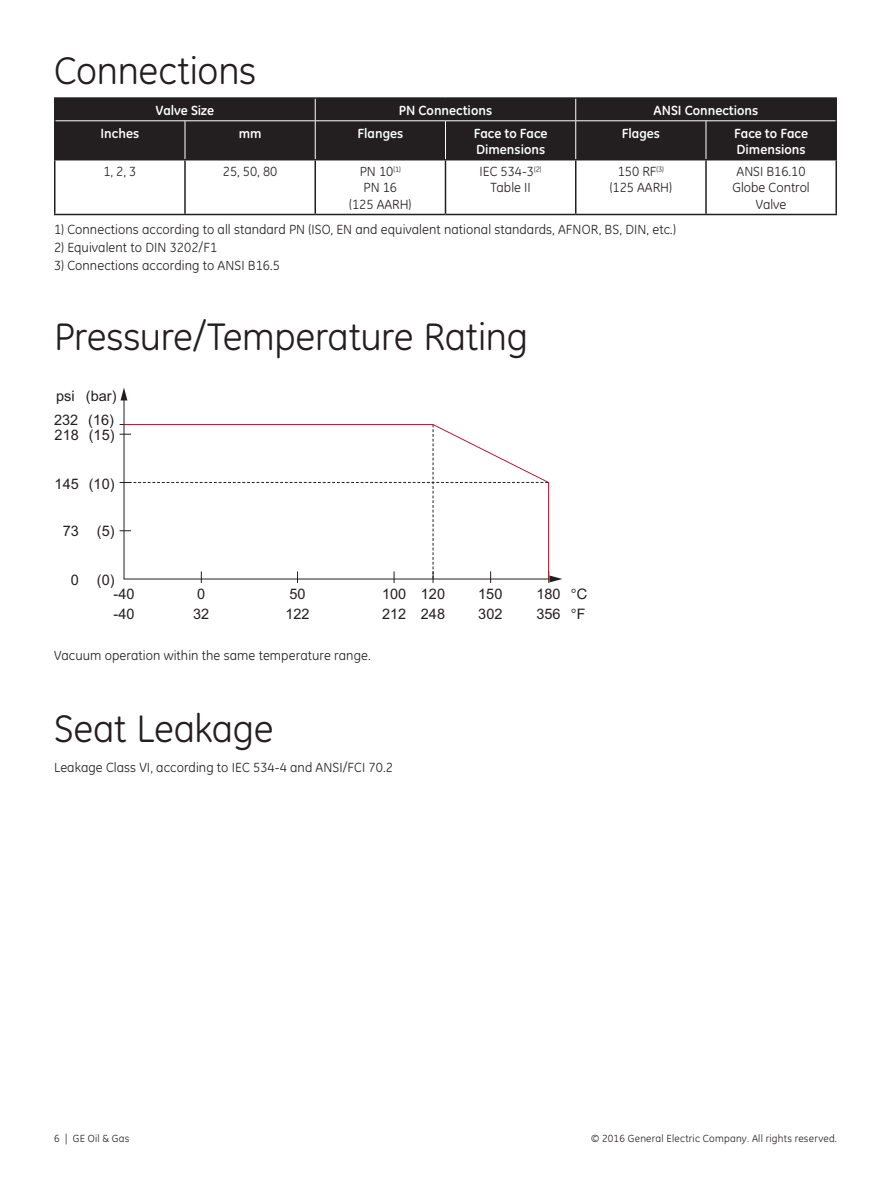
<style>
.page{position:relative;width:891px;height:1188px;background:#fff}
.page>*{position:absolute;margin:0;border:0;box-sizing:border-box;transform-origin:0 0}
.Table_subheads{font:39px "GE Inspira";letter-spacing:-.01em;color:#231f20}
.t1{font:14.55px/14.4px "Arial";color:#231f20}
.t2{font:14.55px "Helvetica Neue";color:#231f20}
.TABLE_-_Body{font:13.5px/16.2px "GE Inspira";letter-spacing:.005em;color:#231f20;text-align:center}
.TABLE_-_Header{font:700 13.5px/16.2px "GE Inspira";color:#fff}
.t3{font:10.5px "GE Inspira";letter-spacing:.02em;color:#231f20}
.s1{font-family:"Helvetica Neue"}
</style>
<div class="page">
<div style="left:56px;top:98px;width:780px;height:62px;background:#231f20"></div>
<hr style="left:54px;top:97px;width:131px;height:2px;background:#231f20">
<hr style="left:54px;top:99px;width:2px;height:22px;background:#231f20">
<hr style="left:185px;top:97px;width:130px;height:2px;background:#231f20">
<hr style="left:315px;top:97px;width:130px;height:2px;background:#231f20">
<hr style="left:446px;top:97px;width:130px;height:2px;background:#231f20">
<hr style="left:576px;top:97px;width:130px;height:2px;background:#231f20">
<hr style="left:706px;top:97px;width:131px;height:2px;background:#231f20">
<svg style="left:836px;top:99px;width:1px;height:22px"></svg>
<hr style="left:54px;top:121px;width:2px;height:38px;background:#231f20">
<hr style="left:836px;top:121px;width:1px;height:38px;background:#231f20">
<hr style="left:54px;top:159px;width:131px;height:1px;background:#231f20">
<hr style="left:54px;top:160px;width:2px;height:54px;background:#231f20">
<hr style="left:185px;top:159px;width:130px;height:1px;background:#231f20">
<hr style="left:184px;top:160px;width:2px;height:54px;background:#231f20">
<hr style="left:315px;top:159px;width:130px;height:1px;background:#231f20">
<hr style="left:315px;top:160px;width:1px;height:54px;background:#231f20">
<hr style="left:446px;top:159px;width:130px;height:1px;background:#231f20">
<hr style="left:445px;top:160px;width:1px;height:54px;background:#231f20">
<hr style="left:576px;top:159px;width:130px;height:1px;background:#231f20">
<hr style="left:575px;top:160px;width:1px;height:54px;background:#231f20">
<hr style="left:706px;top:159px;width:131px;height:1px;background:#231f20">
<hr style="left:705px;top:160px;width:2px;height:54px;background:#231f20">
<hr style="left:836px;top:160px;width:1px;height:54px;background:#231f20">
<hr style="left:54px;top:214px;width:131px;height:1px;background:#231f20">
<hr style="left:185px;top:214px;width:130px;height:1px;background:#231f20">
<hr style="left:315px;top:214px;width:130px;height:1px;background:#231f20">
<hr style="left:446px;top:214px;width:130px;height:1px;background:#231f20">
<hr style="left:576px;top:214px;width:130px;height:1px;background:#231f20">
<hr style="left:706px;top:214px;width:131px;height:1px;background:#231f20">
<svg style="left:315px;top:99px;width:1px;height:21px"></svg>
<svg style="left:575px;top:99px;width:1px;height:21px"></svg>
<hr style="left:56px;top:120px;width:129px;height:1px;background:#fff">
<hr style="left:185px;top:120px;width:130px;height:1px;background:#fff">
<hr style="left:185px;top:121px;width:1px;height:38px;background:#fff">
<hr style="left:315px;top:120px;width:130px;height:1px;background:#fff">
<hr style="left:315px;top:121px;width:1px;height:38px;background:#fff">
<hr style="left:446px;top:120px;width:130px;height:1px;background:#fff">
<hr style="left:445px;top:121px;width:1px;height:38px;background:#fff">
<hr style="left:576px;top:120px;width:130px;height:1px;background:#fff">
<hr style="left:575px;top:121px;width:1px;height:38px;background:#fff">
<hr style="left:706px;top:120px;width:129px;height:1px;background:#fff">
<hr style="left:706px;top:121px;width:1px;height:38px;background:#fff">
<svg style="left:121px;top:388px;width:6px;height:12px"></svg>
<svg style="left:123px;top:424px;width:427px;height:156px"></svg>
<p class="Table_subheads" style="left:54px;top:48px;width:204px">Connections</p>
<p class="TABLE_-_Header" style="left:156px;top:102px;width:60px">Valve Size</p>
<p class="TABLE_-_Header" style="left:399px;top:102px;width:95px">PN Connections</p>
<p class="TABLE_-_Header" style="left:654px;top:102px;width:106px">ANSI Connections</p>
<p class="TABLE_-_Header" style="left:101px;top:124px;width:40px">Inches</p>
<p class="TABLE_-_Header" style="left:239px;top:124px;width:24px">mm</p>
<p class="TABLE_-_Header" style="left:357px;top:124px;width:47px">Flanges</p>
<p class="TABLE_-_Header" style="left:474px;top:124px;width:75px">Face to Face<br>Dimensions</p>
<p class="TABLE_-_Header" style="left:622px;top:124px;width:40px">Flages</p>
<p class="TABLE_-_Header" style="left:734px;top:124px;width:75px">Face to Face<br>Dimensions</p>
<p class="TABLE_-_Body" style="left:103px;top:163px;width:35px">1, 2, 3</p>
<p class="TABLE_-_Body" style="left:223px;top:163px;width:56px">25, 50, 80</p>
<p class="TABLE_-_Body" style="left:349px;top:163px;width:64px">PN 10<sup>(1)<br></sup>PN 16<br>(125 AARH)</p>
<p class="TABLE_-_Body" style="left:480px;top:163px;width:64px">IEC 534-3<sup>(2)</sup></p>
<p class="TABLE_-_Body" style="left:618px;top:163px;width:48px">150 RF<sup>(3)</sup></p>
<p class="TABLE_-_Body" style="left:610px;top:180px;width:64px">(125 AARH)</p>
<p class="TABLE_-_Body" style="left:737px;top:163px;width:70px">ANSI B16.10</p>
<p class="TABLE_-_Body" style="left:732px;top:180px;width:79px">Globe Control</p>
<p class="TABLE_-_Body" style="left:756px;top:196px;width:32px">Valve</p>
<p class="TABLE_-_Body" style="left:490px;top:180px;width:42px">Table II</p>
<p class="TABLE_-_Body" style="left:54px;top:221px;width:623px">1) Connections according to all standard PN (ISO, EN and equivalent national standards, AFNOR, BS, DIN, etc.)</p>
<p class="TABLE_-_Body" style="left:54px;top:239px;width:165px">2) Equivalent to DIN 3202/F1</p>
<p class="TABLE_-_Body" style="left:54px;top:257px;width:228px">3) Connections according to ANSI B16.5</p>
<p class="Table_subheads" style="left:54px;top:314px;width:476px">Pressure/Temperature Rating</p>
<p class="t1" style="left:56px;top:389px;width:20px">psi</p>
<p class="t1" style="left:55px;top:427px;width:26px">218</p>
<p class="t1" style="left:55px;top:476px;width:26px">145</p>
<p class="t1" style="left:63px;top:524px;width:18px">73</p>
<p class="t1" style="left:71px;top:572px;width:10px">0</p>
<p class="t1" style="left:54px;top:413px;width:26px">232</p>
<p class="t1" style="left:86px;top:389px;width:32px">(bar)</p>
<p class="t1" style="left:88px;top:413px;width:27px">(16)</p>
<p class="t1" style="left:89px;top:427px;width:27px">(15)</p>
<p class="t1" style="left:89px;top:476px;width:27px">(10)</p>
<p class="t1" style="left:97px;top:524px;width:19px">(5)</p>
<p class="t1" style="left:114px;top:572px;width:22px;text-indent:-17px">(0) -40</p>
<p class="t1" style="left:197px;top:587px;width:10px">0</p>
<p class="t1" style="left:289px;top:587px;width:18px">50</p>
<p class="t1" style="left:382px;top:587px;width:65px">100 120</p>
<p class="t1" style="left:478px;top:587px;width:26px">150</p>
<p class="t1" style="left:536px;top:587px;width:26px">180</p>
<p class="t2" style="left:571px;top:583px;width:18px">°C</p>
<p class="t1" style="left:114px;top:607px;width:22px">-40</p>
<p class="t1" style="left:193px;top:607px;width:18px">32</p>
<p class="t1" style="left:285px;top:607px;width:26px">122</p>
<p class="t1" style="left:382px;top:607px;width:65px">212 248</p>
<p class="t1" style="left:478px;top:607px;width:26px">302</p>
<p class="t1" style="left:537px;top:607px;width:50px">356 <span class="s1">°F</span></p>
<p class="TABLE_-_Body" style="left:54px;top:647px;width:318px">Vacuum operation within the same temperature range.</p>
<p class="Table_subheads" style="left:54px;top:706px;width:221px">Seat Leakage</p>
<p class="TABLE_-_Body" style="left:54px;top:759px;width:340px">Leakage Class VI, according to IEC 534-4 and ANSI/FCI 70.2</p>
<p class="t3" style="left:54px;top:1132px;width:77px">6 | GE Oil &amp; Gas</p>
<p class="t3" style="left:591px;top:1132px;width:247px">© 2016 General Electric Company. All rights reserved.</p>
</div>
